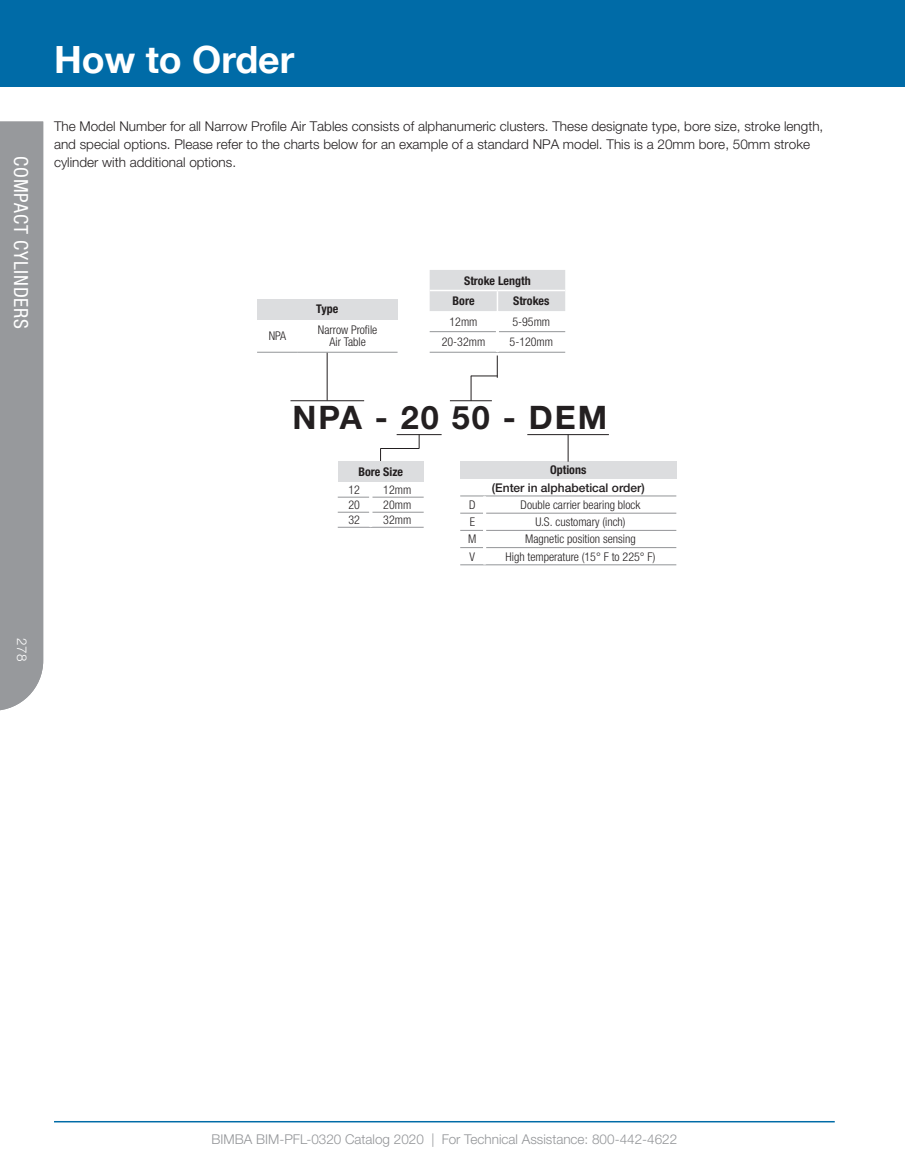
<style>
.page{position:relative;width:905px;height:1175px;background:#fff}
.page>*{position:absolute;margin:0;border:0;box-sizing:border-box;transform-origin:0 0}
.t1{font:700 37.5px "Helvetica Neue";color:#fff}
.How_to_Order_Part_Nu{font:700 32.4px "Helvetica Neue LTW1 G";letter-spacing:.06em;color:#231f20}
.t2{font:condensed 19.5px "Helvetica Neue LTW1 G";letter-spacing:.04em;color:#fff}
.t3{font:300 13.5px/18px "Helvetica Neue LTW1 G";color:#231f20}
.t4{font:300 13.5px "Helvetica Neue LTW1 G";color:#939598}
.t5{font:300 13.5px "Helvetica Neue LTW1 G";color:#fff}
.Table_Body{font:300 condensed 12px/12.3px "Helvetica Neue LTW1 G";color:#231f20;text-align:center}
.Table_Headers{font:700 condensed 12px "Helvetica Neue LTW1 G";color:#231f20}
.Table_Body-2{font:500 12px "Helvetica Neue LTW1 G";color:#231f20}
</style>
<div class="page">
<div style="left:0;top:0;width:904px;height:87px;background:#006ba7"></div>
<hr style="left:904px;top:0;width:1px;height:87px;background:#006ba7">
<div style="left:0;top:122px;width:43px;height:588px;background:#97999c"></div>
<hr style="left:54px;top:1120px;width:780px;height:2px;background:#006ba7">
<svg style="left:380px;top:449px;width:1px;height:12px"></svg>
<hr style="left:396px;top:434px;width:45px;height:1px;background:#231f20">
<hr style="left:450px;top:400px;width:42px;height:1px;background:#231f20">
<hr style="left:327px;top:352px;width:1px;height:48px;background:#231f20">
<hr style="left:290px;top:400px;width:74px;height:1px;background:#231f20">
<hr style="left:527px;top:434px;width:82px;height:1px;background:#231f20">
<div style="left:338px;top:461px;width:85px;height:21px;background:#dcdddf"></div>
<hr style="left:338px;top:497px;width:31px;height:1px;background:#939598">
<hr style="left:372px;top:497px;width:51px;height:1px;background:#939598">
<hr style="left:338px;top:512px;width:31px;height:1px;background:#939598">
<hr style="left:372px;top:512px;width:51px;height:1px;background:#939598">
<hr style="left:338px;top:527px;width:33px;height:1px;background:#939598">
<hr style="left:371px;top:527px;width:52px;height:1px;background:#939598">
<div style="left:429px;top:270px;width:136px;height:41px;background:#dcdddf"></div>
<hr style="left:429px;top:331px;width:67px;height:1px;background:#939598">
<hr style="left:499px;top:331px;width:66px;height:1px;background:#939598">
<hr style="left:429px;top:352px;width:68px;height:1px;background:#939598">
<hr style="left:497px;top:352px;width:68px;height:1px;background:#939598">
<hr style="left:429px;top:290px;width:68px;height:1px;background:#fff">
<hr style="left:497px;top:290px;width:68px;height:1px;background:#fff">
<hr style="left:496px;top:291px;width:2px;height:20px;background:#fff">
<svg style="left:419px;top:434px;width:1px;height:14px"></svg>
<hr style="left:380px;top:448px;width:39px;height:1px;background:#231f20">
<div style="left:460px;top:461px;width:216px;height:18px;background:#dcdddf"></div>
<svg style="left:460px;top:495px;width:24px;height:1px"></svg>
<hr style="left:484px;top:495px;width:192px;height:1px;background:#939598">
<svg style="left:460px;top:513px;width:23px;height:1px"></svg>
<hr style="left:486px;top:513px;width:190px;height:1px;background:#939598">
<svg style="left:460px;top:530px;width:23px;height:1px"></svg>
<hr style="left:486px;top:530px;width:190px;height:1px;background:#939598">
<svg style="left:460px;top:547px;width:23px;height:1px"></svg>
<hr style="left:486px;top:547px;width:190px;height:1px;background:#939598">
<svg style="left:460px;top:564px;width:24px;height:1px"></svg>
<hr style="left:484px;top:564px;width:192px;height:1px;background:#939598">
<svg style="left:568px;top:434px;width:1px;height:28px"></svg>
<div style="left:257px;top:299px;width:140px;height:20px;background:#dcdddf"></div>
<hr style="left:257px;top:352px;width:41px;height:1px;background:#939598">
<hr style="left:298px;top:352px;width:99px;height:1px;background:#939598">
<svg style="left:471px;top:355px;width:27px;height:46px"></svg>
<h3 class="t2" style="left:33px;top:156px;width:174px;rotate:90deg">COMPACT CYLINDERS</h3>
<h1 class="t1" style="left:54px;top:30px;width:242px">How to Order</h1>
<p class="t3" style="left:54px;top:117px;width:770px">The Model Number for all Narrow Profile Air Tables consists of alphanumeric clusters. These designate type, bore size, stroke length, and special options. Please refer to the charts below for an example of a standard NPA model. This is a 20mm bore, 50mm stroke cylinder with additional options.</p>
<p class="Table_Headers" style="left:316px;top:302px;width:24px">Type</p>
<p class="Table_Body" style="left:269px;top:330px;width:19px">NPA</p>
<p class="Table_Body" style="left:318px;top:323px;width:61px">Narrow Profile<br>Air Table</p>
<p class="Table_Headers" style="left:464px;top:273px;width:68px">Stroke Length</p>
<p class="Table_Headers" style="left:452px;top:294px;width:23px">Bore</p>
<p class="Table_Headers" style="left:513px;top:294px;width:38px">Strokes</p>
<p class="Table_Body" style="left:449px;top:315px;width:29px">12mm</p>
<p class="Table_Body" style="left:512px;top:315px;width:39px">5-95mm</p>
<p class="Table_Body" style="left:442px;top:336px;width:45px">20-32mm</p>
<p class="Table_Body" style="left:509px;top:336px;width:45px">5-120mm</p>
<p class="How_to_Order_Part_Nu" style="left:292px;top:398px;width:316px">NPA - 20 50 - DEM</p>
<p class="Table_Headers" style="left:358px;top:464px;width:46px">Bore Size</p>
<p class="Table_Body" style="left:348px;top:483px;width:13px">12</p>
<p class="Table_Body" style="left:383px;top:483px;width:29px">12mm</p>
<p class="Table_Body" style="left:348px;top:498px;width:13px">20</p>
<p class="Table_Body" style="left:383px;top:498px;width:29px">20mm</p>
<p class="Table_Body" style="left:348px;top:514px;width:13px">32</p>
<p class="Table_Body" style="left:383px;top:514px;width:29px">32mm</p>
<p class="Table_Headers" style="left:550px;top:463px;width:38px">Options</p>
<p class="Table_Body-2" style="left:492px;top:480px;width:154px">(Enter in alphabetical order)</p>
<p class="Table_Body" style="left:469px;top:498px;width:8px">D</p>
<p class="Table_Body" style="left:520px;top:498px;width:121px">Double carrier bearing block</p>
<p class="Table_Body" style="left:470px;top:516px;width:7px">E</p>
<p class="Table_Body" style="left:535px;top:516px;width:92px">U.S. customary (inch)</p>
<p class="Table_Body" style="left:468px;top:533px;width:10px">M</p>
<p class="Table_Body" style="left:525px;top:533px;width:112px">Magnetic position sensing</p>
<p class="Table_Body" style="left:469px;top:550px;width:7px">V</p>
<p class="Table_Body" style="left:505px;top:550px;width:151px">High temperature (15° F to 225° F)</p>
<p class="t5" style="left:30px;top:638px;width:25px;rotate:90deg">278</p>
<p class="t4" style="left:211px;top:1131px;width:467px">BIMBA BIM-PFL-0320 Catalog 2020 | For Technical Assistance: 800-442-4622</p>
</div>
